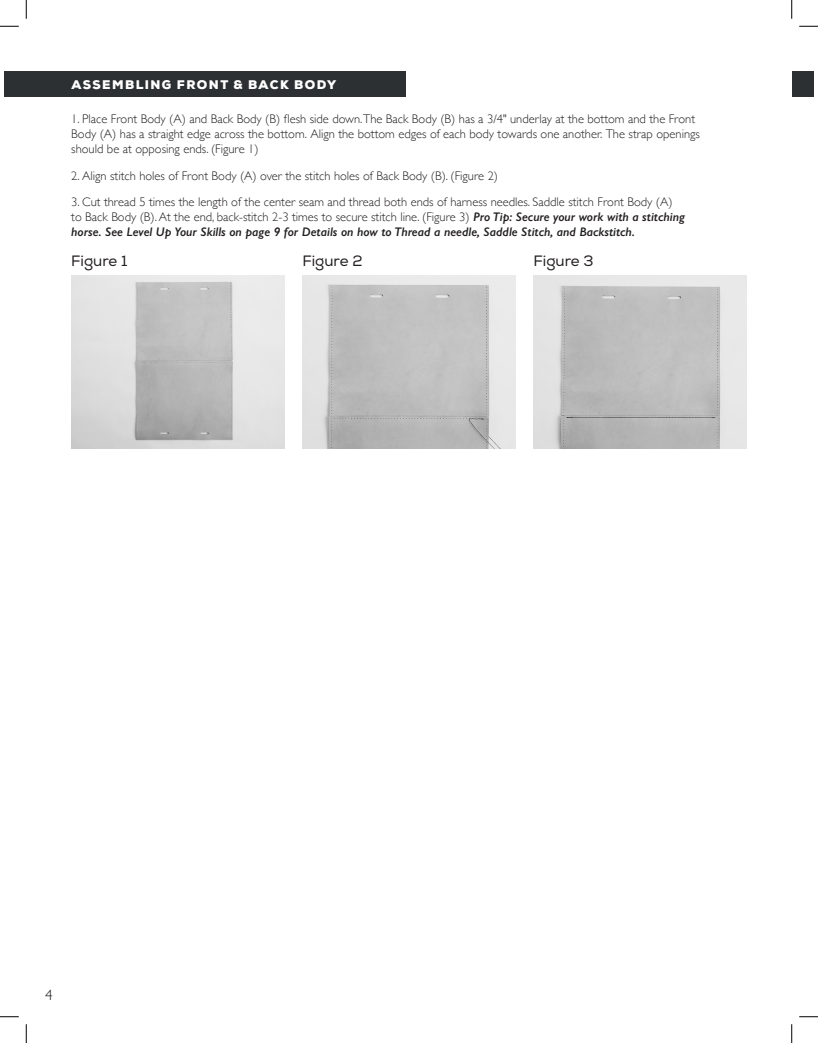
<style>
.page{position:relative;width:818px;height:1043px;background:#fff}
.page>*{position:absolute;margin:0;border:0;box-sizing:border-box;transform-origin:0 0}
.t1{font:15px "Nexa";color:#231f20}
.t2{font:300 15px "Gill Sans Nova";color:#231f20}
.t3{font:300 12.5px/15px "Gill Sans";color:#231f20}
.t4{font:900 12.5px "Nexa";letter-spacing:.115em;color:#fff}
.s1{font-weight:600;font-style:italic}
</style>
<div class="page">
<div style="left:4px;top:71px;width:401px;height:26px;background:#2d3032"></div>
<img style="left:71px;top:275px;width:213px;height:173px">
<img style="left:302px;top:275px;width:213px;height:173px">
<img style="left:533px;top:275px;width:213px;height:173px">
<div style="left:792px;top:71px;width:22px;height:26px;background:#2d3032"></div>
<svg style="left:0;top:25px;width:19px;height:2px"></svg>
<svg style="left:799px;top:25px;width:19px;height:2px"></svg>
<svg style="left:0;top:1016px;width:19px;height:1px"></svg>
<svg style="left:799px;top:1016px;width:19px;height:1px"></svg>
<svg style="left:25px;top:0;width:2px;height:19px"></svg>
<svg style="left:25px;top:1024px;width:2px;height:18px"></svg>
<svg style="left:791px;top:0;width:1px;height:19px"></svg>
<svg style="left:791px;top:1024px;width:1px;height:18px"></svg>
<p class="t4" style="left:71px;top:76px;width:266px">ASSEMBLING FRONT &amp; BACK BODY</p>
<p class="t3" style="left:71px;top:111px;width:630px">1. Place Front Body (A) and Back Body (B) flesh side down.The Back Body (B) has a 3/4" underlay at the bottom and the Front<br>Body (A) has a straight edge across the bottom. Align the bottom edges of each body towards one another. The strap openings should be at opposing ends. (Figure 1)</p>
<p class="t3" style="left:71px;top:167px;width:428px">2. Align stitch holes of Front Body (A) over the stitch holes of Back Body (B). (Figure 2)</p>
<p class="t3" style="left:71px;top:194px;width:615px">3. Cut thread 5 times the length of the center seam and thread both ends of harness needles. Saddle stitch Front Body (A) to Back Body (B). At the end, back-stitch 2-3 times to secure stitch line. (Figure 3) <span class="s1">Pro Tip: Secure your work with a stitching horse. See Level Up Your Skills on page 9 for Details on how to Thread a needle, Saddle Stitch, and Backstitch.</span></p>
<p class="t1" style="left:71px;top:252px;width:58px">Figure 1</p>
<p class="t1" style="left:302px;top:252px;width:62px">Figure 2</p>
<p class="t1" style="left:533px;top:252px;width:61px">Figure 3</p>
<p class="t2" style="left:45px;top:985px;width:9px">4</p>
</div>
